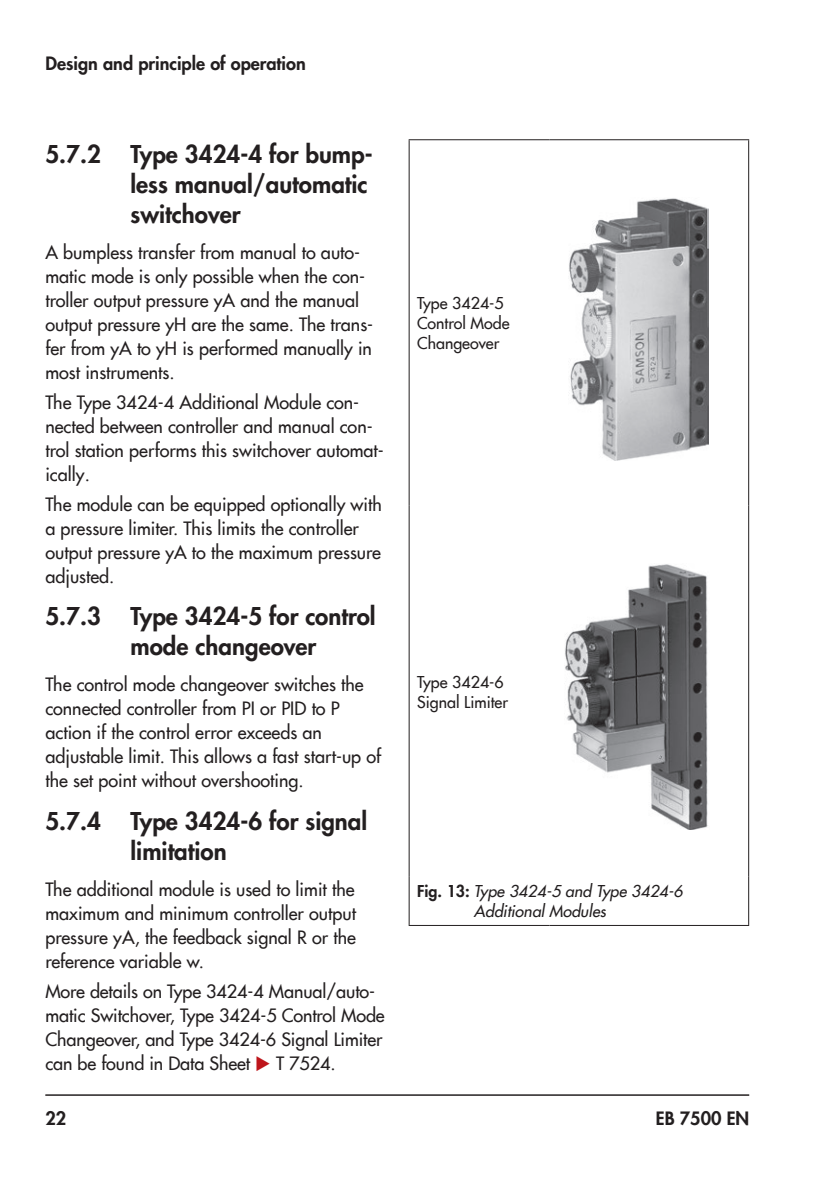
<style>
.page{position:relative;width:840px;height:1191px;background:#fff}
.page>*{position:absolute;margin:0;border:0;box-sizing:border-box;transform-origin:0 0}
.t1{font:800 24px/30px "Futura Com";color:#231f20}
.t2{font:500 18px/24px "Futura Com";color:#231f20}
.t3{font:800 18px "Futura Com";color:#231f20}
.t4{font:500 16px/20px "Futura Com";color:#231f20}
.t5{font:italic 500 16px/20px "Futura Com";color:#231f20}
.s1{color:#be151b}
.s2{font-weight:800;font-style:normal}
</style>
<div class="page">
<hr style="left:45px;top:1094px;width:703px;height:1px;background:#231f20">
<hr style="left:408px;top:139px;width:141px;height:1px;background:#231f20">
<hr style="left:408px;top:140px;width:1px;height:366px;background:#231f20">
<hr style="left:549px;top:139px;width:199px;height:1px;background:#231f20">
<hr style="left:747px;top:140px;width:1px;height:366px;background:#231f20">
<hr style="left:408px;top:506px;width:1px;height:370px;background:#231f20">
<hr style="left:747px;top:506px;width:1px;height:370px;background:#231f20">
<hr style="left:408px;top:876px;width:1px;height:49px;background:#231f20">
<hr style="left:747px;top:876px;width:1px;height:49px;background:#231f20">
<hr style="left:408px;top:925px;width:141px;height:1px;background:#231f20">
<hr style="left:549px;top:925px;width:199px;height:1px;background:#231f20">
<img style="left:569px;top:198px;width:138px;height:263px">
<img style="left:565px;top:564px;width:143px;height:266px">
<p class="t3" style="left:45px;top:49px;width:262px">Design and principle of operation</p>
<h1 class="t1" style="left:130px;top:138px;width:243px;text-indent:-85px">5.7.2 Type 3424-4 for bump&shy;less manual/automatic switchover</h1>
<p class="t2" style="left:45px;top:240px;width:329px">A bumpless transfer from manual to auto&shy;matic mode is only possible when the con&shy;troller output pressure yA and the manual output pressure yH are the same. The trans&shy;fer from yA to yH is performed manually in most instruments.</p>
<p class="t2" style="left:45px;top:390px;width:340px">The Type 3424-4 Additional Module con&shy;nected between controller and manual con&shy;trol station performs this switchover automat&shy;ically.</p>
<p class="t2" style="left:45px;top:492px;width:338px">The module can be equipped optionally with a pressure limiter. This limits the controller output pressure yA to the maximum pressure adjusted.</p>
<h1 class="t1" style="left:130px;top:600px;width:246px;text-indent:-85px">5.7.3 Type 3424-5 for control mode changeover</h1>
<p class="t2" style="left:45px;top:672px;width:337px">The control mode changeover switches the connected controller from PI or PID to P action if the control error exceeds an adjustable limit. This allows a fast start-up of the set point without overshooting.</p>
<h1 class="t1" style="left:130px;top:804px;width:238px;text-indent:-85px">5.7.4 Type 3424-6 for signal limitation</h1>
<p class="t2" style="left:45px;top:876px;width:312px;text-align:justify">The additional module is used to limit the maximum and minimum controller output pressure yA, the feedback signal R or the reference variable w.</p>
<p class="t2" style="left:45px;top:978px;width:340px">More details on Type 3424-4 Manual/auto&shy;matic Switchover, Type 3424-5 Control Mode Changeover, and Type 3424-6 Signal Limiter can be found in Data Sheet <span class="s1">◆</span> T 7524.</p>
<p class="t4" style="left:417px;top:293px;width:94px">Type 3424-5<br>Control Mode<br>Changeover</p>
<p class="t4" style="left:417px;top:671px;width:92px">Type 3424-6<br>Signal Limiter</p>
<p class="t5" style="left:473px;top:880px;width:210px;text-indent:-57px"><span class="s2">Fig. 13:</span> Type 3424-5 and Type 3424-6<br>Additional Modules</p>
<p class="t3" style="left:45px;top:1104px;width:22px">22</p>
<p class="t3" style="left:655px;top:1104px;width:95px">EB 7500 EN</p>
</div>
